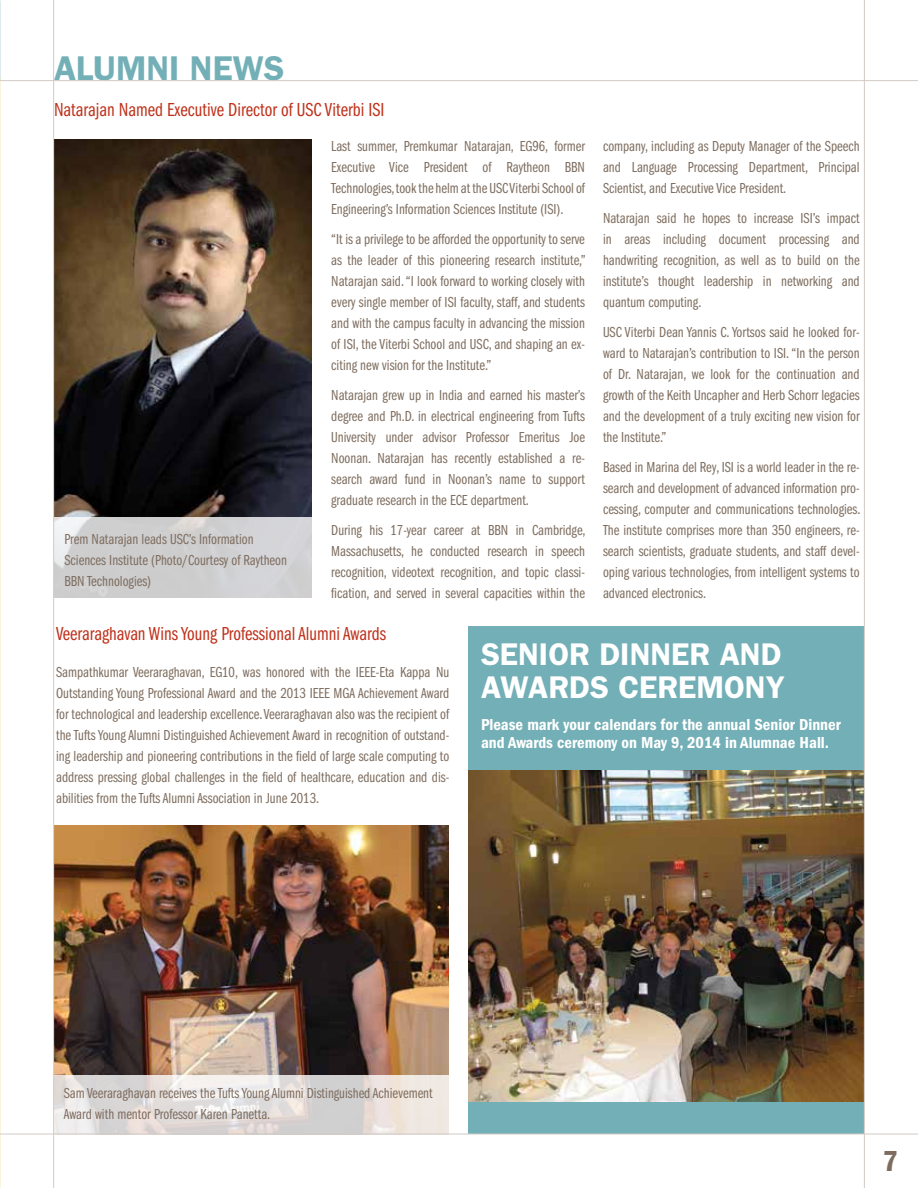
<style>
.page{position:relative;width:918px;height:1188px;background:#fff}
.page>*{position:absolute;margin:0;border:0;box-sizing:border-box;transform-origin:0 0}
.t1{font:600 34.5px "Franklin Gothic";color:#73afb6}
.t2{font:600 31.5px/33px "Franklin Gothic";color:#fff}
.t3{font:600 condensed 30px "Franklin Gothic";color:#7e6d5f}
.t4{font:19.5px "Franklin Gothic Book Cmpr";color:#bf311a}
.t5{font:600 condensed 16.5px/18px "Franklin Gothic";color:#fff}
.t6{font:15px/21px "Franklin Gothic Book Cmpr";color:#7e6d5f;text-align:justify}
</style>
<div class="page">
<hr style="left:0;top:80px;width:918px;height:1px;background:#d3cac5">
<div style="left:468px;top:626px;width:396px;height:508px;background:#73afb6"></div>
<img style="left:54px;top:825px;width:395px;height:250px">
<img style="left:54px;top:140px;width:257px;height:378px">
<img style="left:468px;top:771px;width:396px;height:331px">
<svg style="left:52px;top:1075px;width:399px;height:59px;background:#e3dedc"></svg>
<svg style="left:54px;top:518px;width:258px;height:80px;background:#d1d1d2"></svg>
<hr style="left:864px;top:0;width:1px;height:1188px;background:#d3cac5">
<hr style="left:0;top:1134px;width:918px;height:1px;background:#d3cac5">
<hr style="left:53px;top:0;width:1px;height:1188px;background:#d3cac5">
<h1 class="t1" style="left:54px;top:48px;width:46px">ALUM</h1>
<h1 class="t1" style="left:146px;top:48px;width:136px">NI NEWS</h1>
<h3 class="t4" style="left:54px;top:98px;width:332px">Natarajan Named Executive Director of USC Viterbi ISI</h3>
<p class="t6" style="left:603px;top:136px;width:258px">company, including as Deputy Manager of the Speech and Language Processing Department, Principal Scientist, and Executive Vice President.</p>
<p class="t6" style="left:603px;top:208px;width:258px">Natarajan said he hopes to increase ISI’s impact in areas including document processing and handwriting recognition, as well as to build on the institute’s thought leadership in networking and quantum computing.</p>
<p class="t6" style="left:603px;top:322px;width:258px">USC Viterbi Dean Yannis C. Yortsos said he looked for&shy;ward to Natarajan’s contribution to ISI. “In the person of Dr. Natarajan, we look for the continuation and growth of the Keith Uncapher and Herb Schorr legacies and the development of a truly exciting new vision for the Institute.”</p>
<p class="t6" style="left:603px;top:457px;width:259px">Based in Marina del Rey, ISI is a world leader in the re&shy;search and development of advanced information pro&shy;cessing, computer and communications technologies.<br>The institute comprises more than 350 engineers, re&shy;search scientists, graduate students, and staff devel&shy;oping various technologies, from intelligent systems to advanced electronics.</p>
<p class="t6" style="left:331px;top:136px;width:255px">Last summer, Premkumar Natarajan, EG96, former Executive Vice President of Raytheon BBN Technologies, took the helm at the USC Viterbi School of Engineering’s Information Sciences Institute (ISI).</p>
<p class="t6" style="left:331px;top:229px;width:256px">“It is a privilege to be afforded the opportunity to serve as the leader of this pioneering research institute,” Natarajan said. “I look forward to working closely with every single member of ISI faculty, staff, and students and with the campus faculty in advancing the mission of ISI, the Viterbi School and USC, and shaping an ex&shy;citing new vision for the Institute.”</p>
<p class="t6" style="left:331px;top:385px;width:255px">Natarajan grew up in India and earned his master’s degree and Ph.D. in electrical engineering from Tufts University under advisor Professor Emeritus Joe Noonan. Natarajan has recently established a re&shy;search award fund in Noonan’s name to support graduate research in the ECE department.</p>
<p class="t6" style="left:331px;top:520px;width:256px">During his 17-year career at BBN in Cambridge, Massachusetts, he conducted research in speech recognition, videotext recognition, and topic classi&shy;fication, and served in several capacities within the</p>
<p class="t6" style="left:64px;top:529px;width:224px;text-align:left">Prem Natarajan leads USC’s Information<br>Sciences Institute (Photo/Courtesy of Raytheon<br>BBN Technologies)</p>
<h3 class="t4" style="left:56px;top:623px;width:332px">Veeraraghavan Wins Young Professional Alumni Awards</h3>
<p class="t6" style="left:56px;top:662px;width:395px">Sampathkumar Veeraraghavan, EG10, was honored with the IEEE-Eta Kappa Nu Outstanding Young Professional Award and the 2013 IEEE MGA Achievement Award for technological and leadership excellence. Veeraraghavan also was the recipient of the Tufts Young Alumni Distinguished Achievement Award in recognition of outstand&shy;ing leadership and pioneering contributions in the field of large scale computing to address pressing global challenges in the field of healthcare, education and dis&shy;abilities from the Tufts Alumni Association in June 2013.</p>
<h2 class="t2" style="left:481px;top:638px;width:305px">SENIOR DINNER AND<br>AWARDS CEREMONY</h2>
<p class="t5" style="left:481px;top:716px;width:361px">Please mark your calendars for the annual Senior Dinner and Awards ceremony on May 9, 2014 in Alumnae Hall.</p>
<p class="t6" style="left:64px;top:1083px;width:370px">Sam Veeraraghavan receives the Tufts Young Alumni Distinguished Achievement<br>Award with mentor Professor Karen Panetta.</p>
<h3 class="t3" style="left:883px;top:1144px;width:17px">7</h3>
</div>
